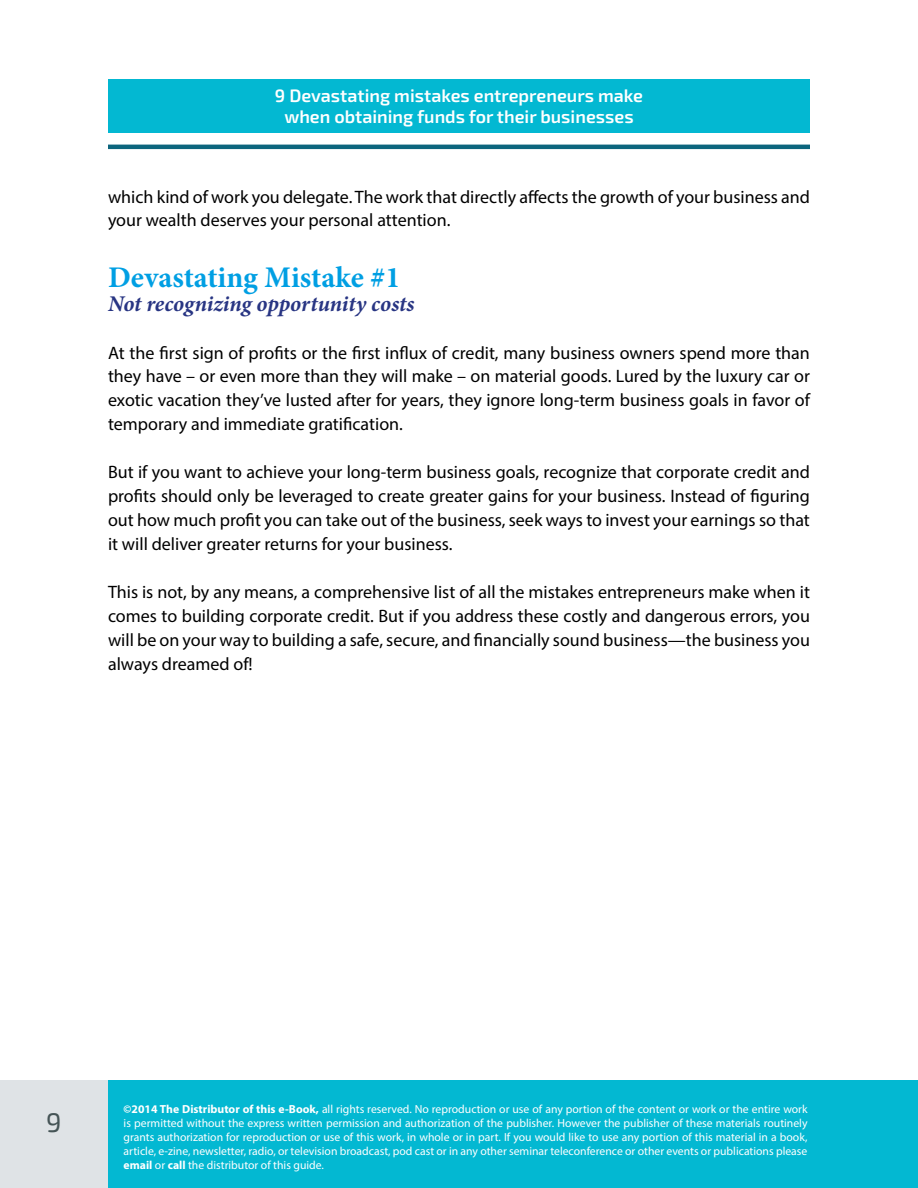
<style>
.page{position:relative;width:918px;height:1188px;background:#fff}
.page>*{position:absolute;margin:0;border:0;box-sizing:border-box;transform-origin:0 0}
.t1{font:700 30px "Minion Pro";color:#009fe3}
.t2{font:27px "Exo 2.0";color:#455456}
.t3{font:italic 700 22.5px "Minion Pro";letter-spacing:-.005em;color:#283583}
.t4{font:18px/24px "Myriad Pro";color:#000;text-align:justify}
.t5{font:600 18px/21.6px "Exo 2.0";color:#fff;text-align:center}
.t6{font:11.7px/14.1px "Myriad Pro";color:#fff;text-align:justify}
.s1{font-weight:700}
</style>
<div class="page">
<div style="left:108px;top:1080px;width:810px;height:108px;background:#03b8d2"></div>
<div style="left:0;top:1080px;width:108px;height:108px;background:#dfe3e6"></div>
<div style="left:108px;top:80px;width:702px;height:53px;background:#03b8d2"></div>
<hr style="left:108px;top:145px;width:702px;height:4px;background:#0c657d">
<p class="t5" style="left:275px;top:85px;width:370px">9 Devastating mistakes entrepreneurs make when obtaining funds for their businesses</p>
<p class="t4" style="left:108px;top:184px;width:703px">which kind of work you delegate. The work that directly affects the growth of your business and your wealth deserves your personal attention.</p>
<h1 class="t1" style="left:108px;top:256px;width:294px">Devastating Mistake #1</h1>
<p class="t3" style="left:108px;top:287px;width:308px">Not recognizing opportunity costs</p>
<p class="t4" style="left:108px;top:340px;width:704px">At the first sign of profits or the first influx of credit, many business owners spend more than they have – or even more than they will make – on material goods. Lured by the luxury car or exotic vacation they’ve lusted after for years, they ignore long-term business goals in favor of temporary and immediate gratification.</p>
<p class="t4" style="left:108px;top:460px;width:704px">But if you want to achieve your long-term business goals, recognize that corporate credit and profits should only be leveraged to create greater gains for your business. Instead of figuring out how much profit you can take out of the business, seek ways to invest your earnings so that it will deliver greater returns for your business.</p>
<p class="t4" style="left:108px;top:580px;width:704px">This is not, by any means, a comprehensive list of all the mistakes entrepreneurs make when it comes to building corporate credit. But if you address these costly and dangerous errors, you will be on your way to building a safe, secure, and financially sound business—the business you always dreamed of!</p>
<h2 class="t2" style="left:46px;top:1107px;width:17px">9</h2>
<p class="t6" style="left:124px;top:1101px;width:685px"><span class="s1">©2014 The Distributor of this e-Book,</span> all rights reserved. No reproduction or use of any portion of the content or work or the entire work is permitted without the express written permission and authorization of the publisher. However the publisher of these materials routinely grants authorization for reproduction or use of this work, in whole or in part. If you would like to use any portion of this material in a book, article, e-zine, newsletter, radio, or television broadcast, pod cast or in any other seminar teleconference or other events or publications please <span class="s1">email</span> or <span class="s1">call</span> the distributor of this guide.</p>
</div>
